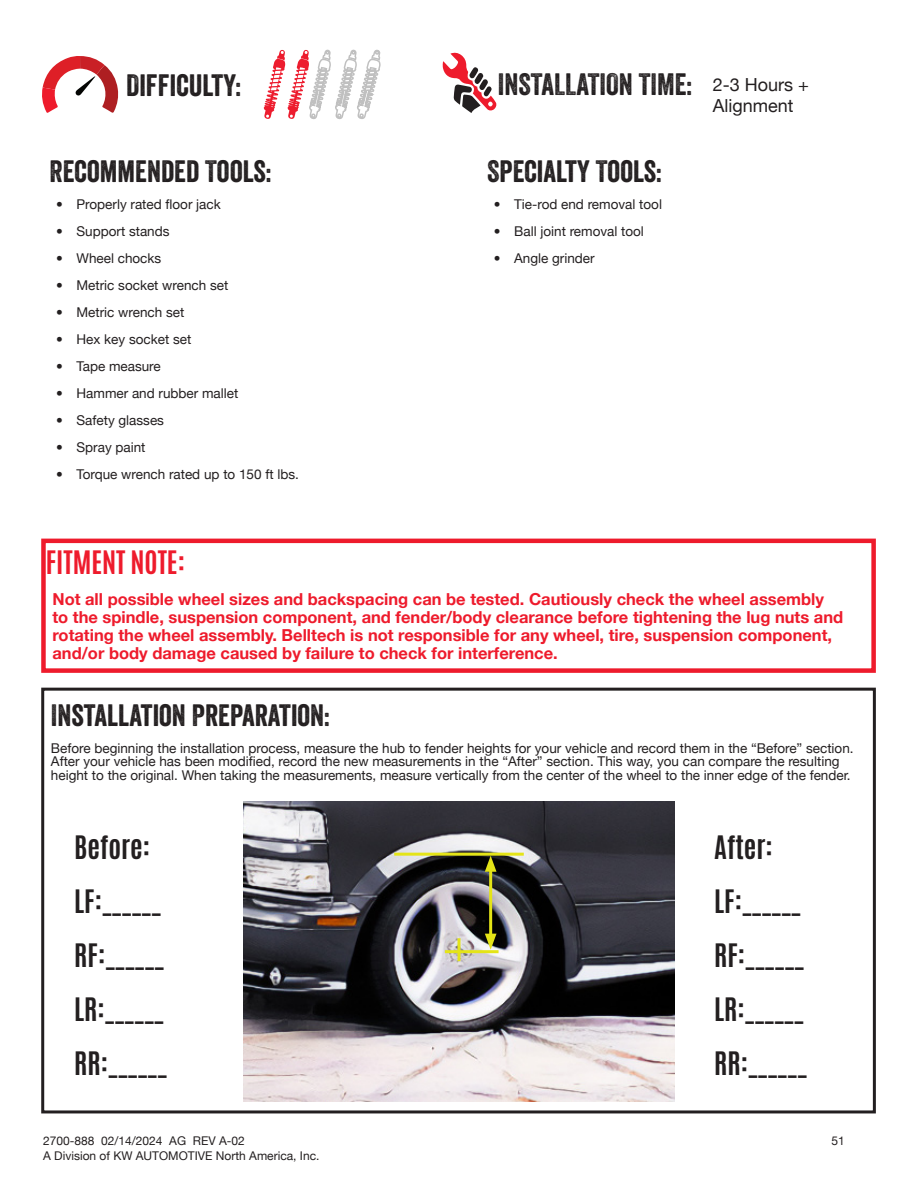
<style>
.page{position:relative;width:918px;height:1188px;background:#fff}
.page>*{position:absolute;margin:0;border:0;box-sizing:border-box;transform-origin:0 0}
.t1{font:30px "Veneer";color:#231f20}
.t2{font:700 27px "Antonio";color:#231f20}
.t3{font:700 27px "Antonio";color:#ee1b2c}
.t4{font:18px/21px "Helvetica Neue";color:#231f20}
.t5{font:700 16.5px/18px "Helvetica Neue";color:#ee1b2c}
.t6{font:13.5px/13.5px "Helvetica Neue";color:#231f20}
.t7{font:12px "Helvetica Neue";color:#231f20}
</style>
<div class="page">
<svg style="left:42px;top:56px;width:77px;height:57px"></svg>
<svg style="left:443px;top:52px;width:54px;height:61px"></svg>
<div style="left:41px;top:688px;width:835px;height:425px;border:3px solid #231f20"></div>
<img style="left:244px;top:801px;width:430px;height:301px">
<hr style="left:489px;top:866px;width:3px;height:73px;background:#e4e417">
<svg style="left:485px;top:856px;width:12px;height:16px"></svg>
<svg style="left:485px;top:934px;width:12px;height:16px"></svg>
<hr style="left:458px;top:938px;width:2px;height:23px;background:#e4e417">
<hr style="left:445px;top:950px;width:54px;height:3px;background:#e4e417">
<hr style="left:394px;top:853px;width:130px;height:3px;background:#e4e417">
<svg style="left:264px;top:49px;width:117px;height:70px"></svg>
<div style="left:41px;top:539px;width:835px;height:134px;border:4px solid #ee1b2c"></div>
<p class="t1" style="left:126px;top:67px;width:117px">DIFFICULTY:</p>
<p class="t1" style="left:498px;top:66px;width:196px">INSTALLATION TIME:</p>
<p class="t4" style="left:713px;top:73px;width:98px">2-3 Hours +<br>Alignment</p>
<p class="t1" style="left:50px;top:153px;width:223px">RECOMMENDED TOOLS:</p>
<p class="t6" style="left:56px;top:197px;width:166px">• Properly rated floor jack</p>
<p class="t6" style="left:56px;top:224px;width:115px">• Support stands</p>
<p class="t6" style="left:56px;top:251px;width:107px">• Wheel chocks</p>
<p class="t6" style="left:56px;top:278px;width:174px">• Metric socket wrench set</p>
<p class="t6" style="left:56px;top:305px;width:130px">• Metric wrench set</p>
<p class="t6" style="left:56px;top:332px;width:137px">• Hex key socket set</p>
<p class="t6" style="left:56px;top:359px;width:106px">• Tape measure</p>
<p class="t6" style="left:56px;top:386px;width:184px">• Hammer and rubber mallet</p>
<p class="t6" style="left:56px;top:413px;width:109px">• Safety glasses</p>
<p class="t6" style="left:56px;top:440px;width:91px">• Spray paint</p>
<p class="t6" style="left:56px;top:467px;width:244px">• Torque wrench rated up to 150 ft lbs.</p>
<p class="t1" style="left:487px;top:153px;width:176px">SPECIALTY TOOLS:</p>
<p class="t6" style="left:494px;top:197px;width:170px">• Tie-rod end removal tool</p>
<p class="t6" style="left:494px;top:224px;width:152px">• Ball joint removal tool</p>
<p class="t6" style="left:494px;top:251px;width:102px">• Angle grinder</p>
<p class="t3" style="left:46px;top:542px;width:141px">FITMENT NOTE:</p>
<p class="t5" style="left:52px;top:590px;width:792px">Not all possible wheel sizes and backspacing can be tested. Cautiously check the wheel assembly to the spindle, suspension component, and fender/body clearance before tightening the lug nuts and rotating the wheel assembly. Belltech is not responsible for any wheel, tire, suspension component, and/or body damage caused by failure to check for interference.</p>
<p class="t1" style="left:51px;top:697px;width:280px">INSTALLATION PREPARATION:</p>
<p class="t6" style="left:51px;top:741px;width:804px">Before beginning the installation process, measure the hub to fender heights for your vehicle and record them in the “Before” section.<br>After your vehicle has been modified, record the new measurements in the “After” section. This way, you can compare the resulting height to the original. When taking the measurements, measure vertically from the center of the wheel to the inner edge of the fender.</p>
<p class="t2" style="left:74px;top:827px;width:77px">Before:</p>
<p class="t2" style="left:74px;top:881px;width:88px">LF:______</p>
<p class="t2" style="left:74px;top:935px;width:92px">RF:______</p>
<p class="t2" style="left:74px;top:989px;width:91px">LR:______</p>
<p class="t2" style="left:74px;top:1043px;width:95px">RR:______</p>
<p class="t2" style="left:714px;top:827px;width:60px">After:</p>
<p class="t2" style="left:714px;top:881px;width:88px">LF:______</p>
<p class="t2" style="left:714px;top:935px;width:92px">RF:______</p>
<p class="t2" style="left:714px;top:989px;width:91px">LR:______</p>
<p class="t2" style="left:714px;top:1043px;width:95px">RR:______</p>
<p class="t7" style="left:43px;top:1134px;width:203px">2700-888 02/14/2024 AG REV A-02</p>
<p class="t7" style="left:832px;top:1134px;width:15px">51</p>
<p class="t7" style="left:43px;top:1148px;width:278px">A Division of KW AUTOMOTIVE North America, Inc.</p>
</div>
